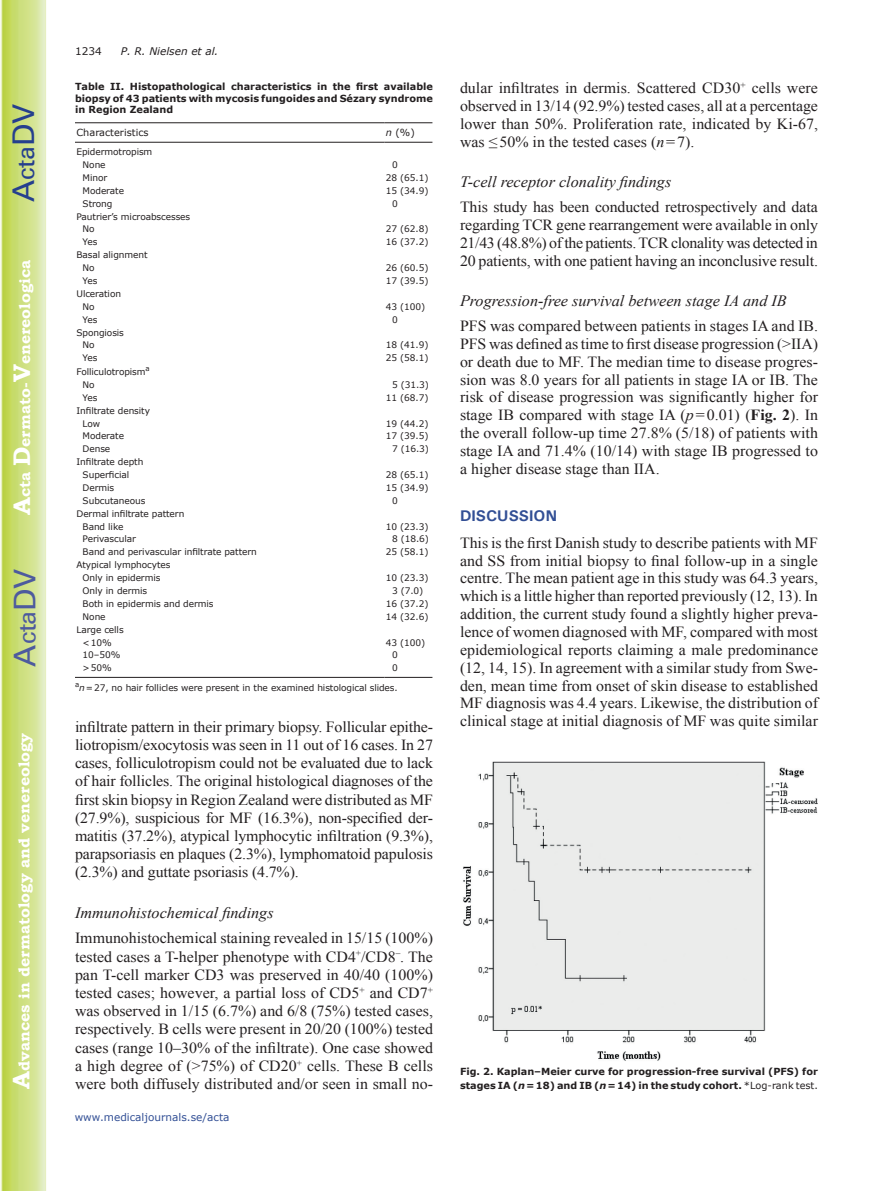
<style>
.page{position:relative;width:893px;height:1191px;background:#fff}
.page>*{position:absolute;margin:0;border:0;box-sizing:border-box;transform-origin:0 0}
.t1{font:30px "Univers";color:#4d5a9e}
.t2{font:30px "Univers";color:#253f8e}
.t3{font:italic 15.75px "Times New Roman";color:#231f20}
.t4{font:15.45px/17.9px "Times New Roman";color:#231f20;text-align:justify}
.t5{font:700 15.45px "Bookman Old Style";color:#fff}
.t6{font:700 15.45px "Univers";color:#324f95}
.t7{font:10.5px "Verdana";color:#324f95}
.t8{font:italic 10.5px "Verdana";color:#231f20}
.t9{font:10.5px "Verdana";color:#231f20}
.t10{font:700 9.75px/11.7px "Verdana";color:#231f20;text-align:justify}
.t11{font:9.75px "Verdana";color:#231f20}
.t12{font:9px/12.9px "Verdana";letter-spacing:-.01em;color:#231f20}
.s1{font-size:24px}
.s2{font-style:italic}
.s3{font-weight:700}
.s4{font-weight:400}
</style>
<div class="page">
<svg style="left:1px;top:0;width:45px;height:1191px;background:#cfe084"></svg>
<hr style="left:75px;top:122px;width:309px;height:1px;background:#231f20">
<hr style="left:384px;top:122px;width:48px;height:1px;background:#231f20">
<hr style="left:75px;top:142px;width:309px;height:1px;background:#231f20">
<hr style="left:384px;top:142px;width:48px;height:1px;background:#231f20">
<hr style="left:384px;top:677px;width:48px;height:1px;background:#231f20">
<hr style="left:75px;top:677px;width:309px;height:1px;background:#231f20">
<img style="left:463px;top:761px;width:355px;height:300px">
<h1 class="t2" style="left:6px;top:202px;width:100px;rotate:-90deg">A<span class="s1">cta</span>DV</h1>
<p class="t5" style="left:15px;top:515px;width:257px;rotate:-90deg"><span class="s1">A</span>cta <span class="s1">D</span>ermato-<span class="s1">V</span>enereologica</p>
<h1 class="t1" style="left:7px;top:666px;width:100px;rotate:-90deg">A<span class="s1">cta</span>DV</h1>
<p class="t5" style="left:15px;top:1088px;width:357px;rotate:-90deg"><span class="s1">A</span>dvances in dermatology and venereology</p>
<p class="t9" style="left:75px;top:44px;width:28px">1234</p>
<p class="t8" style="left:121px;top:44px;width:99px">P. R. Nielsen et al.</p>
<p class="t10" style="left:75px;top:81px;width:359px">Table II. Histopathological characteristics in the first available biopsy of 43 patients with mycosis fungoides and Sézary syndrome in Region Zealand</p>
<p class="t11" style="left:76px;top:126px;width:74px">Characteristics</p>
<p class="t11" style="left:386px;top:126px;width:30px"><span class="s2">n</span> (%)</p>
<p class="t12" style="left:83px;top:145px;width:71px;text-indent:-6px">Epidermotropism<br>None</p>
<p class="t12" style="left:392px;top:158px;width:7px">0</p>
<p class="t12" style="left:83px;top:171px;width:26px">Minor</p>
<p class="t12" style="left:386px;top:171px;width:44px">28 (65.1)</p>
<p class="t12" style="left:83px;top:184px;width:43px">Moderate</p>
<p class="t12" style="left:386px;top:184px;width:44px">15 (34.9)</p>
<p class="t12" style="left:83px;top:197px;width:31px">Strong</p>
<p class="t12" style="left:392px;top:197px;width:7px">0</p>
<p class="t12" style="left:83px;top:210px;width:109px;text-indent:-6px">Pautrier’s microabscesses<br>No</p>
<p class="t12" style="left:386px;top:223px;width:44px">27 (62.8)</p>
<p class="t12" style="left:83px;top:236px;width:16px">Yes</p>
<p class="t12" style="left:386px;top:236px;width:44px">16 (37.2)</p>
<p class="t12" style="left:83px;top:249px;width:66px;text-indent:-6px">Basal alignment<br>No</p>
<p class="t12" style="left:386px;top:261px;width:44px">26 (60.5)</p>
<p class="t12" style="left:83px;top:274px;width:16px">Yes</p>
<p class="t12" style="left:386px;top:274px;width:44px">17 (39.5)</p>
<p class="t12" style="left:83px;top:287px;width:40px;text-indent:-6px">Ulceration<br>No</p>
<p class="t12" style="left:386px;top:300px;width:41px">43 (100)</p>
<p class="t12" style="left:83px;top:313px;width:16px">Yes</p>
<p class="t12" style="left:392px;top:313px;width:7px">0</p>
<p class="t12" style="left:83px;top:326px;width:43px;text-indent:-6px">Spongiosis<br>No</p>
<p class="t12" style="left:386px;top:339px;width:44px">18 (41.9)</p>
<p class="t12" style="left:83px;top:352px;width:16px">Yes</p>
<p class="t12" style="left:386px;top:352px;width:44px">25 (58.1)</p>
<p class="t12" style="left:83px;top:365px;width:69px;text-indent:-6px">Folliculotropism<sup>a<br></sup>No</p>
<p class="t12" style="left:392px;top:378px;width:38px">5 (31.3)</p>
<p class="t12" style="left:83px;top:391px;width:16px">Yes</p>
<p class="t12" style="left:386px;top:391px;width:44px">11 (68.7)</p>
<p class="t12" style="left:83px;top:404px;width:69px;text-indent:-6px">Infiltrate density<br>Low</p>
<p class="t12" style="left:386px;top:417px;width:44px">19 (44.2)</p>
<p class="t12" style="left:83px;top:430px;width:43px">Moderate</p>
<p class="t12" style="left:386px;top:430px;width:44px">17 (39.5)</p>
<p class="t12" style="left:83px;top:443px;width:29px">Dense</p>
<p class="t12" style="left:392px;top:443px;width:38px">7 (16.3)</p>
<p class="t12" style="left:83px;top:455px;width:62px;text-indent:-6px">Infiltrate depth<br>Superficial</p>
<p class="t12" style="left:386px;top:468px;width:44px">28 (65.1)</p>
<p class="t12" style="left:83px;top:481px;width:33px">Dermis</p>
<p class="t12" style="left:386px;top:481px;width:44px">15 (34.9)</p>
<p class="t12" style="left:83px;top:494px;width:64px">Subcutaneous</p>
<p class="t12" style="left:392px;top:494px;width:7px">0</p>
<p class="t12" style="left:83px;top:507px;width:103px;text-indent:-6px">Dermal infiltrate pattern<br>Band like</p>
<p class="t12" style="left:386px;top:520px;width:44px">10 (23.3)</p>
<p class="t12" style="left:83px;top:533px;width:55px">Perivascular</p>
<p class="t12" style="left:392px;top:533px;width:38px">8 (18.6)</p>
<p class="t12" style="left:83px;top:546px;width:176px">Band and perivascular infiltrate pattern</p>
<p class="t12" style="left:386px;top:546px;width:44px">25 (58.1)</p>
<p class="t12" style="left:76px;top:558px;width:95px;text-align:center">Atypical lymphocytes<br>Only in epidermis</p>
<p class="t12" style="left:386px;top:571px;width:44px">10 (23.3)</p>
<p class="t12" style="left:83px;top:584px;width:66px">Only in dermis</p>
<p class="t12" style="left:392px;top:584px;width:33px">3 (7.0)</p>
<p class="t12" style="left:83px;top:597px;width:132px">Both in epidermis and dermis</p>
<p class="t12" style="left:386px;top:597px;width:44px">16 (37.2)</p>
<p class="t12" style="left:83px;top:610px;width:24px">None</p>
<p class="t12" style="left:386px;top:610px;width:44px">14 (32.6)</p>
<p class="t12" style="left:83px;top:623px;width:43px;text-indent:-6px">Large cells &lt;10%</p>
<p class="t12" style="left:386px;top:636px;width:41px">43 (100)</p>
<p class="t12" style="left:83px;top:649px;width:39px">10–50%</p>
<p class="t12" style="left:392px;top:649px;width:7px">0</p>
<p class="t12" style="left:83px;top:661px;width:31px">&gt;50%</p>
<p class="t12" style="left:75px;top:658px;width:324px;line-height:19.8px;text-align:right">0<br><sup>a</sup><span class="s2">n</span>=27, no hair follicles were present in the examined histological slides.</p>
<p class="t4" style="left:75px;top:717px;width:360px">infiltrate pattern in their primary biopsy. Follicular epithe&shy;liotropism/exocytosis was seen in 11 out of 16 cases. In 27 cases, folliculotropism could not be evaluated due to lack of hair follicles. The original histological diagnoses of the first skin biopsy in Region Zealand were distributed as MF (27.9%), suspicious for MF (16.3%), non-specified der&shy;matitis (37.2%), atypical lymphocytic infiltration (9.3%), parapsoriasis en plaques (2.3%), lymphomatoid papulosis (2.3%) and guttate psoriasis (4.7%).</p>
<p class="t3" style="left:75px;top:901px;width:200px">Immunohistochemical findings</p>
<p class="t4" style="left:75px;top:929px;width:360px">Immunohistochemical staining revealed in 15/15 (100%) tested cases a T-helper phenotype with CD4<sup>+</sup>/CD8<sup>–</sup>. The pan T-cell marker CD3 was preserved in 40/40 (100%) tested cases; however, a partial loss of CD5<sup>+</sup> and CD7<sup>+ </sup>was observed in 1/15 (6.7%) and 6/8 (75%) tested cases, respectively. B cells were present in 20/20 (100%) tested cases (range 10–30% of the infiltrate). One case showed a high degree of (&gt;75%) of CD20<sup>+</sup> cells. These B cells were both diffusely distributed and/or seen in small no-</p>
<p class="t7" style="left:75px;top:1110px;width:156px">www.medicaljournals.se/acta</p>
<p class="t4" style="left:460px;top:79px;width:360px">dular infiltrates in dermis. Scattered CD30<sup>+</sup> cells were observed in 13/14 (92.9%) tested cases, all at a percentage lower than 50%. Proliferation rate, indicated by Ki-67, was ≤50% in the tested cases (<span class="s2">n</span>=7).</p>
<p class="t3" style="left:460px;top:171px;width:213px">T-cell receptor clonality findings</p>
<p class="t4" style="left:460px;top:198px;width:360px">This study has been conducted retrospectively and data regarding TCR gene rearrangement were available in only 21/43 (48.8%) of the patients. TCR clonality was detected in 20 patients, with one patient having an inconclusive result.</p>
<p class="t3" style="left:460px;top:289px;width:328px">Progression-free survival between stage IA and IB</p>
<p class="t4" style="left:460px;top:316px;width:360px">PFS was compared between patients in stages IA and IB.<br>PFS was defined as time to first disease progression (&gt;IIA) or death due to MF. The median time to disease progres&shy;sion was 8.0 years for all patients in stage IA or IB. The risk of disease progression was significantly higher for stage IB compared with stage IA (<span class="s2">p</span>=0.01) (<span class="s3">Fig. 2</span>). In the overall follow-up time 27.8% (5/18) of patients with stage IA and 71.4% (10/14) with stage IB progressed to a higher disease stage than IIA.</p>
<p class="t6" style="left:460px;top:505px;width:99px">DISCUSSION</p>
<p class="t4" style="left:460px;top:533px;width:360px">This is the first Danish study to describe patients with MF and SS from initial biopsy to final follow-up in a single centre. The mean patient age in this study was 64.3 years, which is a little higher than reported previously (12, 13). In addition, the current study found a slightly higher preva&shy;lence of women diagnosed with MF, compared with most epidemiological reports claiming a male predominance (12, 14, 15). In agreement with a similar study from Swe&shy;den, mean time from onset of skin disease to established MF diagnosis was 4.4 years. Likewise, the distribution of clinical stage at initial diagnosis of MF was quite similar</p>
<p class="t10" style="left:460px;top:1065px;width:359px;line-height:13.5px">Fig. 2. Kaplan–Meier curve for progression-free survival (PFS) for stages IA (<span class="s2">n</span>=18) and IB (<span class="s2">n</span>=14) in the study cohort. <span class="s4">*Log-rank test.</span></p>
</div>
